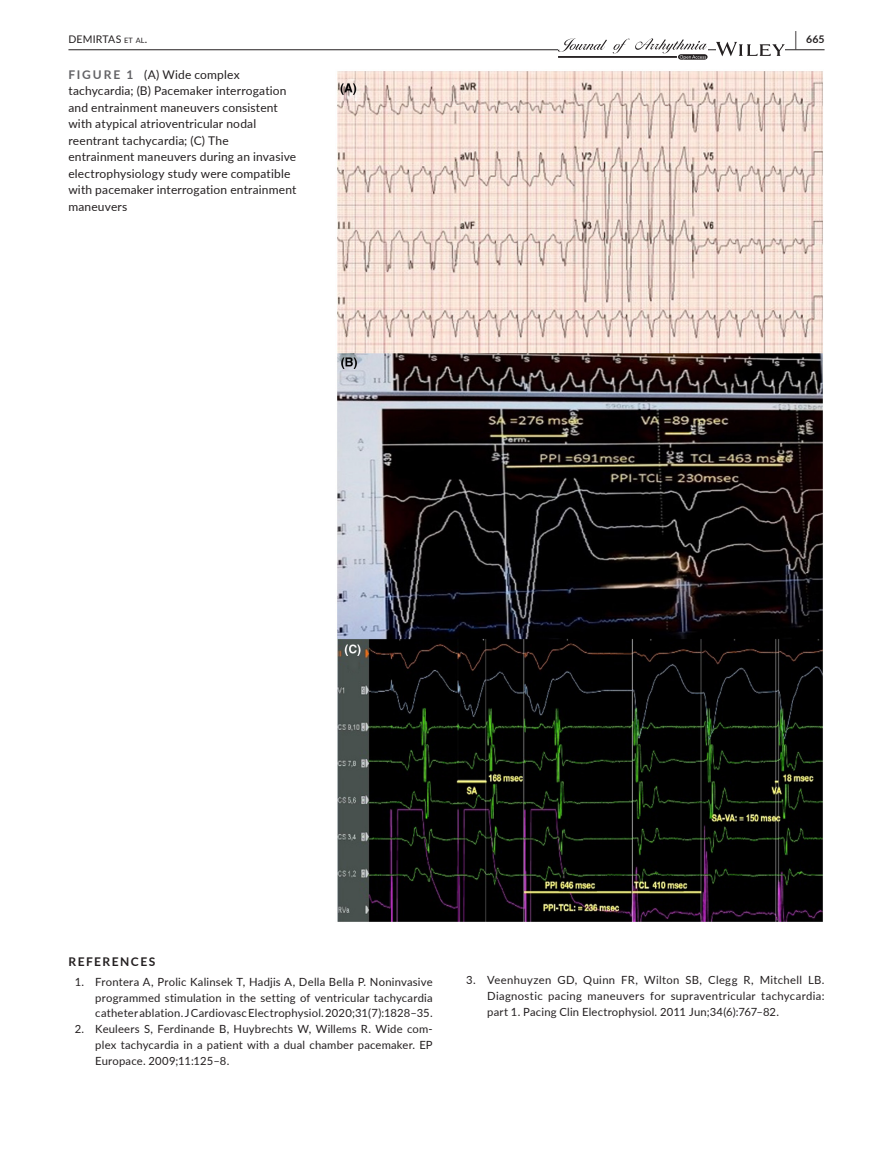
<style>
.page{position:relative;width:893px;height:1174px;background:#fff}
.page>*{position:absolute;margin:0;border:0;box-sizing:border-box;transform-origin:0 0}
.t1{font:12px/16.5px "Lato";letter-spacing:.015em;color:#231f20}
.t2{font:700 12px "Lato";letter-spacing:.125em;color:#231f20}
.t3{font:11.25px/15.8px "Lato";letter-spacing:.015em;color:#231f20;text-align:justify}
.t4{font:10.5px "Lato";letter-spacing:.015em;color:#231f20}
.t5{font:700 10.5px "Lato";color:#231f20}
.s1{font-size:7.35px}
.s2{font-size:19.5px}
.s3{font-weight:700;color:#636366}
</style>
<div class="page">
<hr style="left:68px;top:49px;width:756px;height:1px;background:#231f20">
<svg style="left:558px;top:38px;width:150px;height:22px"></svg>
<svg style="left:716px;top:42px;width:69px;height:14px"></svg>
<img style="left:337px;top:71px;width:486px;height:851px">
<p class="t4" style="left:68px;top:31px;width:80px">DEMIRTAS <span class="s1">et al</span>.</p>
<p class="t5" style="left:795px;top:31px;width:31px"><span class="s2">|</span> 665</p>
<p class="t1" style="left:68px;top:66px;width:230px"><span class="s3">FIGURE 1</span> (A) Wide complex tachycardia; (B) Pacemaker interrogation and entrainment maneuvers consistent with atypical atrioventricular nodal reentrant tachycardia; (C) The entrainment maneuvers during an invasive electrophysiology study were compatible with pacemaker interrogation entrainment maneuvers</p>
<p class="t2" style="left:68px;top:953px;width:88px">REFERENCES</p>
<p class="t3" style="left:95px;top:973px;width:339px;text-indent:-21px">1. Frontera A, Prolic Kalinsek T, Hadjis A, Della Bella P. Noninvasive programmed stimulation in the setting of ventricular tachycardia catheter ablation. J Cardiovasc Electrophysiol. 2020;31(7):1828–35.</p>
<p class="t3" style="left:95px;top:1020px;width:339px;text-indent:-21px">2. Keuleers S, Ferdinande B, Huybrechts W, Willems R. Wide com&shy;plex tachycardia in a patient with a dual chamber pacemaker. EP Europace. 2009;11:125–8.</p>
<p class="t3" style="left:487px;top:972px;width:339px;text-indent:-21px">3. Veenhuyzen GD, Quinn FR, Wilton SB, Clegg R, Mitchell LB.<br>Diagnostic pacing maneuvers for supraventricular tachycardia: part 1. Pacing Clin Electrophysiol. 2011 Jun;34(6):767–82.</p>
</div>
